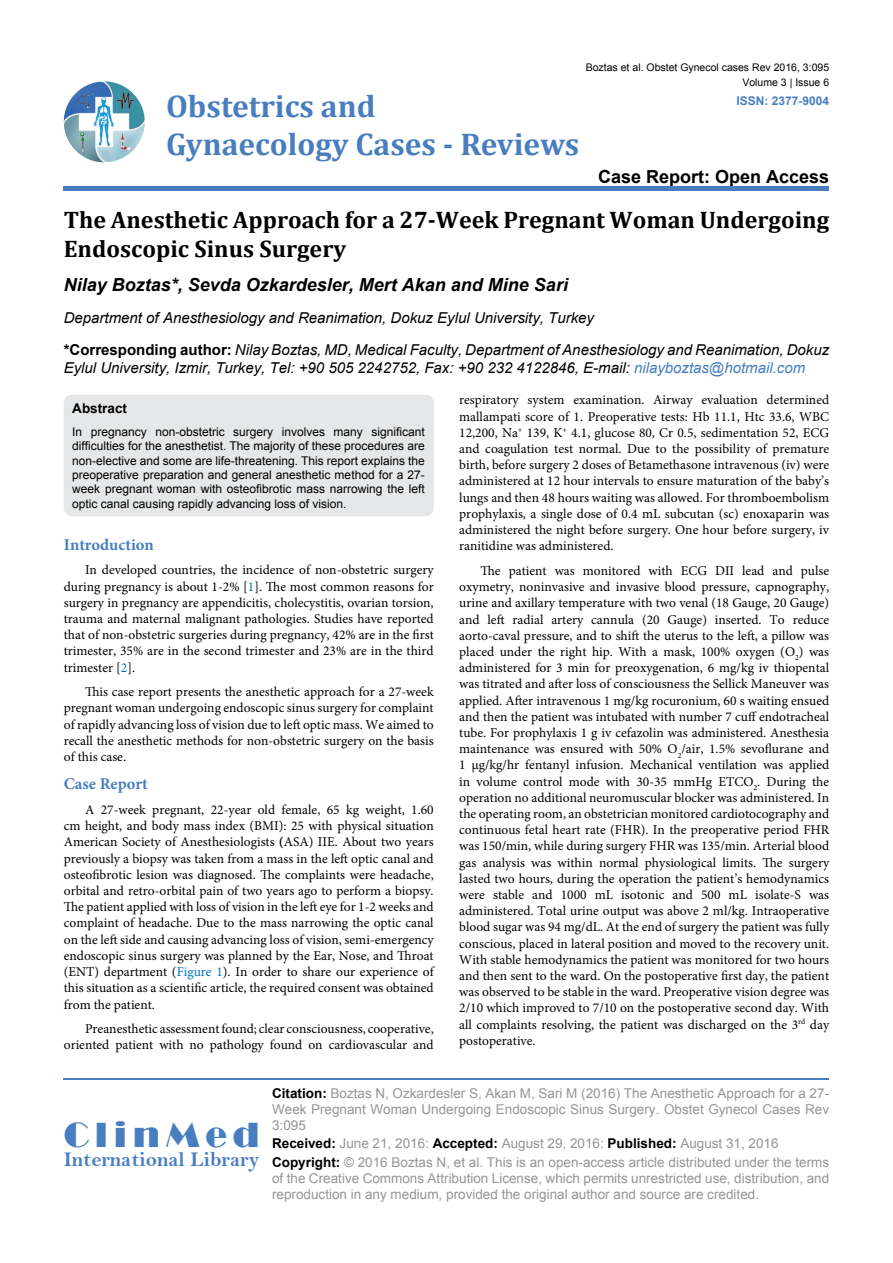
<style>
.page{position:relative;width:893px;height:1263px;background:#fff}
.page>*{position:absolute;margin:0;border:0;box-sizing:border-box;transform-origin:0 0}
.t1{font:36px "Broadway";letter-spacing:.16em;color:#487ec0}
.t2{font:700 31.5px/37.8px "Cambria";color:#487ec0}
.t3{font:700 24px/28.8px "Cambria";color:#000}
.t4{font:21px "Bell MT Bold";color:#487ec0}
.t5{font:italic 700 18px "Arial";color:#000}
.t6{font:700 18px "Arial";color:#000}
.t7{font:700 16.5px "Minion Pro";color:#487ec0}
.t8{font:italic 15px/32.2px "Arial";color:#000}
.t9{font:13.5px/16.2px "Minion Pro";color:#000;text-align:justify}
.t10{font:13.5px/16.2px "Arial";color:#939598}
.t11{font:700 13.5px "Arial";color:#000}
.t12{font:12px/14.4px "Arial";color:#000;text-align:justify}
.t13{font:700 12px "Arial";color:#487ec0}
.t14{font:10.5px/14.4px "Arial";color:#000;text-align:right}
.s1{font-weight:700;font-style:normal}
.s2{color:#487ec0}
.s3{color:#0072bc}
.s4{font-weight:700}
.s5{font-weight:700;color:#000}
</style>
<div class="page">
<img style="left:64px;top:81px;width:81px;height:81px;border-radius:41px">
<div style="left:64px;top:186px;width:765px;height:5px;background:#487ec0"></div>
<hr style="left:64px;top:1078px;width:765px;height:1px;background:#487ec0">
<div style="left:64px;top:395px;width:370px;height:121px;background:#e6e7e8;border-radius:9px"></div>
<h2 class="t2" style="left:166px;top:86px;width:415px">Obstetrics and<br>Gynaecology Cases - Reviews</h2>
<p class="t14" style="left:586px;top:60px;width:245px">Boztas et al. Obstet Gynecol cases Rev 2016, 3:095<br>Volume 3 | Issue 6</p>
<p class="t13" style="left:736px;top:92px;width:94px">ISSN: 2377-9004</p>
<h3 class="t6" style="left:598px;top:164px;width:233px">Case Report: Open Access</h3>
<h3 class="t3" style="left:64px;top:204px;width:767px">The Anesthetic Approach for a 27-Week Pregnant Woman Undergoing<br>Endoscopic Sinus Surgery</h3>
<h3 class="t5" style="left:64px;top:273px;width:506px">Nilay Boztas*, Sevda Ozkardesler, Mert Akan and Mine Sari</h3>
<p class="t8" style="left:64px;top:302px;width:767px">Department of Anesthesiology and Reanimation, Dokuz Eylul University, Turkey<br><span class="s1">*Corresponding author:</span> Nilay Boztas, MD, Medical Faculty, Department of Anesthesiology and Reanimation, Dokuz</p>
<p class="t8" style="left:64px;top:352px;width:743px">Eylul University, Izmir, Turkey, Tel: +90 505 2242752, Fax: +90 232 4122846, E-mail: <span class="s2">nilayboztas@hotmail.com</span></p>
<p class="t11" style="left:72px;top:399px;width:56px">Abstract</p>
<p class="t12" style="left:72px;top:424px;width:354px">In pregnancy non-obstetric surgery involves many significant difficulties for the anesthetist. The majority of these procedures are non-elective and some are life-threatening. This report explains the preoperative preparation and general anesthetic method for a 27- week pregnant woman with osteofibrotic mass narrowing the left optic canal causing rapidly advancing loss of vision.</p>
<p class="t9" style="left:459px;top:392px;width:371px">respiratory system examination. Airway evaluation determined mallampati score of 1. Preoperative tests: Hb 11.1, Htc 33.6, WBC 12,200, Na<sup>+</sup> 139, K<sup>+</sup> 4.1, glucose 80, Cr 0.5, sedimentation 52, ECG and coagulation test normal. Due to the possibility of premature birth, before surgery 2 doses of Betamethasone intravenous (iv) were administered at 12 hour intervals to ensure maturation of the baby’s lungs and then 48 hours waiting was allowed. For thromboembolism prophylaxis, a single dose of 0.4 mL subcutan (sc) enoxaparin was administered the night before surgery. One hour before surgery, iv ranitidine was administered.</p>
<p class="t9" style="left:459px;top:563px;width:371px;text-indent:21px">The patient was monitored with ECG DII lead and pulse oxymetry, noninvasive and invasive blood pressure, capnography, urine and axillary temperature with two venal (18 Gauge, 20 Gauge) and left radial artery cannula (20 Gauge) inserted. To reduce aorto-caval pressure, and to shift the uterus to the left, a pillow was placed under the right hip. With a mask, 100% oxygen (O<sub>2</sub>) was administered for 3 min for preoxygenation, 6 mg/kg iv thiopental was titrated and after loss of consciousness the Sellick Maneuver was applied. After intravenous 1 mg/kg rocuronium, 60 s waiting ensued and then the patient was intubated with number 7 cuff endotracheal tube. For prophylaxis 1 g iv cefazolin was administered. Anesthesia maintenance was ensured with 50% O<sub>2</sub>/air, 1.5% sevoflurane and 1 µg/kg/hr fentanyl infusion. Mechanical ventilation was applied in volume control mode with 30-35 mmHg ETCO<sub>2</sub>. During the operation no additional neuromuscular blocker was administered. In the operating room, an obstetrician monitored cardiotocography and continuous fetal heart rate (FHR). In the preoperative period FHR was 150/min, while during surgery FHR was 135/min. Arterial blood gas analysis was within normal physiological limits. The surgery lasted two hours, during the operation the patient’s hemodynamics were stable and 1000 mL isotonic and 500 mL isolate-S was administered. Total urine output was above 2 ml/kg. Intraoperative blood sugar was 94 mg/dL. At the end of surgery the patient was fully conscious, placed in lateral position and moved to the recovery unit.<br>With stable hemodynamics the patient was monitored for two hours and then sent to the ward. On the postoperative first day, the patient was observed to be stable in the ward. Preoperative vision degree was 2/10 which improved to 7/10 on the postoperative second day. With all complaints resolving, the patient was discharged on the 3<sup>rd</sup> day postoperative.</p>
<p class="t7" style="left:64px;top:533px;width:92px">Introduction</p>
<p class="t9" style="left:64px;top:562px;width:371px;text-indent:21px">In developed countries, the incidence of non-obstetric surgery during pregnancy is about 1-2% [<span class="s3">1</span>]. The most common reasons for surgery in pregnancy are appendicitis, cholecystitis, ovarian torsion, trauma and maternal malignant pathologies. Studies have reported that of non-obstetric surgeries during pregnancy, 42% are in the first trimester, 35% are in the second trimester and 23% are in the third trimester [<span class="s3">2</span>].</p>
<p class="t9" style="left:64px;top:684px;width:371px;text-indent:21px">This case report presents the anesthetic approach for a 27-week pregnant woman undergoing endoscopic sinus surgery for complaint of rapidly advancing loss of vision due to left optic mass. We aimed to recall the anesthetic methods for non-obstetric surgery on the basis of this case.</p>
<p class="t7" style="left:64px;top:772px;width:85px">Case Report</p>
<p class="t9" style="left:64px;top:802px;width:371px;text-indent:21px">A 27-week pregnant, 22-year old female, 65 kg weight, 1.60 cm height, and body mass index (BMI): 25 with physical situation American Society of Anesthesiologists <span class="s4">(</span>ASA) IIE. About two years previously a biopsy was taken from a mass in the left optic canal and osteofibrotic lesion was diagnosed. The complaints were headache, orbital and retro-orbital pain of two years ago to perform a biopsy.<br>The patient applied with loss of vision in the left eye for 1-2 weeks and complaint of headache. Due to the mass narrowing the optic canal on the left side and causing advancing loss of vision, semi-emergency endoscopic sinus surgery was planned by the Ear, Nose, and Throat (ENT) department (<span class="s3">Figure 1</span>). In order to share our experience of this situation as a scientific article, the required consent was obtained from the patient.</p>
<p class="t9" style="left:64px;top:1021px;width:371px;text-align:right">Preanesthetic assessment found; clear consciousness, cooperative, oriented patient with no pathology found on cardiovascular and</p>
<h1 class="t1" style="left:64px;top:1113px;width:197px">ClinMed</h1>
<h3 class="t4" style="left:64px;top:1147px;width:197px">International Library</h3>
<p class="t10" style="left:272px;top:1085px;width:559px;text-align:justify"><span class="s5">Citation:</span> Boztas N, Ozkardesler S, Akan M, Sari M (2016) The Anesthetic Approach for a 27- Week Pregnant Woman Undergoing Endoscopic Sinus Surgery. Obstet Gynecol Cases Rev 3:095</p>
<p class="t10" style="left:272px;top:1134px;width:559px;line-height:18.3px"><span class="s5">Received:</span> June 21, 2016: <span class="s5">Accepted:</span> August 29, 2016: <span class="s5">Published:</span> August 31, 2016<br><span class="s5">Copyright:</span> © 2016 Boztas N, et al. This is an open-access article distributed under the terms</p>
<p class="t10" style="left:272px;top:1170px;width:559px">of the Creative Commons Attribution License, which permits unrestricted use, distribution, and reproduction in any medium, provided the original author and source are credited.</p>
</div>
